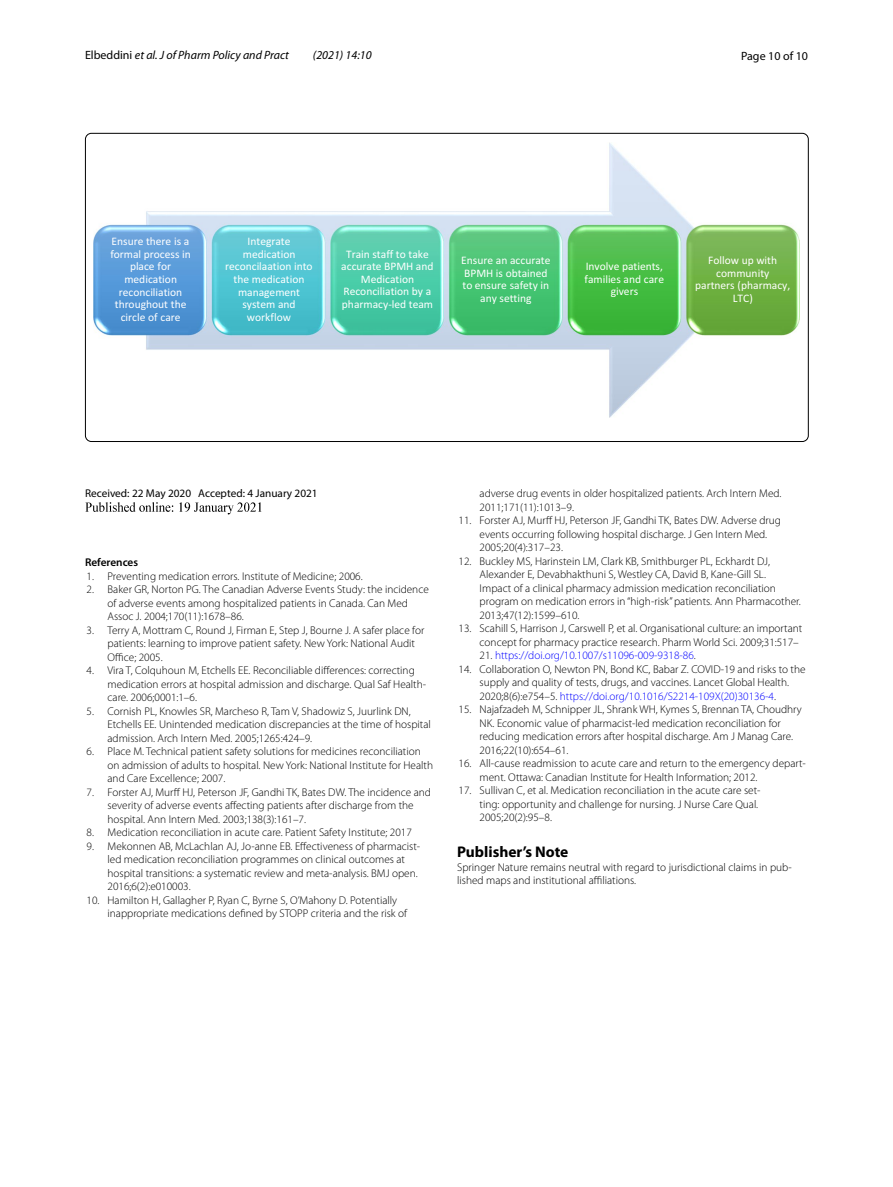
<style>
.page{position:relative;width:893px;height:1187px;background:#fff}
.page>*{position:absolute;margin:0;border:0;box-sizing:border-box;transform-origin:0 0}
.t1{font:700 15.45px "Myriad Pro";color:#000}
.t2{font:italic 12px "Myriad Pro";color:#000}
.t3{font:12px "Myriad Pro";color:#000}
.t4{font:11.55px/12.6px "Calibri";color:#fff;text-align:center}
.t5{font:300 11.25px/13.5px "Myriad Pro";color:#000}
.t6{font:300 11.25px "Myriad Pro";color:#00f}
.t7{font:11.25px "Myriad Pro";color:#000}
.t8{font:600 11.25px "Myriad Pro";color:#000}
.s1{font-style:normal}
.s2{color:#000}
.s3{color:#00f}
</style>
<div class="page">
<img style="left:85px;top:502px;width:177px;height:13px">
<img style="left:94px;top:143px;width:706px;height:274px">
<p class="t2" style="left:85px;top:48px;width:205px"><span class="s1">Elbeddini</span> et al. J of Pharm Policy and Pract</p>
<p class="t2" style="left:313px;top:48px;width:60px">(2021) 14:10</p>
<p class="t3" style="left:741px;top:48px;width:68px">Page 10 of 10</p>
<p class="t4" style="left:110px;top:235px;width:82px">Ensure there is a formal process in place for medication reconciliation throughout the circle of care</p>
<p class="t4" style="left:225px;top:235px;width:89px">Integrate medication reconcilaation into the medication management system and workflow</p>
<p class="t4" style="left:341px;top:247px;width:94px">Train staff to take accurate BPMH and<br>Medication<br>Reconciliation by a pharmacy-led team</p>
<p class="t4" style="left:461px;top:254px;width:91px">Ensure an accurate<br>BPMH is obtained to ensure safety in any setting</p>
<p class="t4" style="left:585px;top:260px;width:81px">Involve patients, families and care givers</p>
<p class="t4" style="left:695px;top:254px;width:97px">Follow up with community partners (pharmacy,<br>LTC)</p>
<p class="t7" style="left:85px;top:486px;width:234px">Received: 22 May 2020 Accepted: 4 January 2021</p>
<p class="t8" style="left:85px;top:555px;width:55px">References</p>
<p class="t5" style="left:87px;top:569px;width:278px">1. Preventing medication errors. Institute of Medicine; 2006.</p>
<p class="t5" style="left:108px;top:583px;width:323px;text-indent:-21px">2. Baker GR, Norton PG. The Canadian Adverse Events Study: the incidence of adverse events among hospitalized patients in Canada. Can Med<br>Assoc J. 2004;170(11):1678–86.</p>
<p class="t5" style="left:108px;top:623px;width:318px;text-indent:-21px">3. Terry A, Mottram C, Round J, Firman E, Step J, Bourne J. A safer place for patients: learning to improve patient safety. New York: National Audit<br>Office; 2005.</p>
<p class="t5" style="left:108px;top:664px;width:320px;text-indent:-21px">4. Vira T, Colquhoun M, Etchells EE. Reconciliable differences: correcting medication errors at hospital admission and discharge. Qual Saf Health&shy;care. 2006;0001:1–6.</p>
<p class="t5" style="left:108px;top:704px;width:325px;text-indent:-21px">5. Cornish PL, Knowles SR, Marcheso R, Tam V, Shadowiz S, Juurlink DN,<br>Etchells EE. Unintended medication discrepancies at the time of hospital admission. Arch Intern Med. 2005;1265:424–9.</p>
<p class="t5" style="left:108px;top:745px;width:327px;text-indent:-21px">6. Place M. Technical patient safety solutions for medicines reconciliation on admission of adults to hospital. New York: National Institute for Health and Care Excellence; 2007.</p>
<p class="t5" style="left:108px;top:785px;width:325px;text-indent:-21px">7. Forster AJ, Murff HJ, Peterson JF, Gandhi TK, Bates DW. The incidence and severity of adverse events affecting patients after discharge from the hospital. Ann Intern Med. 2003;138(3):161–7.</p>
<p class="t5" style="left:87px;top:826px;width:327px">8. Medication reconciliation in acute care. Patient Safety Institute; 2017</p>
<p class="t5" style="left:108px;top:839px;width:314px;text-indent:-21px">9. Mekonnen AB, McLachlan AJ, Jo-anne EB. Effectiveness of pharmacist&shy;led medication reconciliation programmes on clinical outcomes at hospital transitions: a systematic review and meta-analysis. BMJ open.<br>2016;6(2):e010003.</p>
<p class="t5" style="left:108px;top:893px;width:301px;text-indent:-21px">10. Hamilton H, Gallagher P, Ryan C, Byrne S, O’Mahony D. Potentially inappropriate medications defined by STOPP criteria and the risk of</p>
<p class="t5" style="left:480px;top:487px;width:303px">adverse drug events in older hospitalized patients. Arch Intern Med.<br>2011;171(11):1013–9.</p>
<p class="t5" style="left:480px;top:514px;width:303px;text-indent:-21px">11. Forster AJ, Murff HJ, Peterson JF, Gandhi TK, Bates DW. Adverse drug events occurring following hospital discharge. J Gen Intern Med.<br>2005;20(4):317–23.</p>
<p class="t5" style="left:480px;top:554px;width:323px;text-indent:-21px">12. Buckley MS, Harinstein LM, Clark KB, Smithburger PL, Eckhardt DJ, Alexander E, Devabhakthuni S, Westley CA, David B, Kane-Gill SL.<br>Impact of a clinical pharmacy admission medication reconciliation program on medication errors in “high-risk” patients. Ann Pharmacother.<br>2013;47(12):1599–610.</p>
<p class="t5" style="left:480px;top:622px;width:324px;text-indent:-21px">13. Scahill S, Harrison J, Carswell P, et al. Organisational culture: an important concept for pharmacy practice research. Pharm World Sci. 2009;31:517–</p>
<p class="t6" style="left:480px;top:649px;width:218px"><span class="s2">21.</span> https://doi.org/10.1007/s11096-009-9318-86<span class="s2">.</span></p>
<p class="t5" style="left:480px;top:662px;width:327px;text-indent:-21px">14. Collaboration O, Newton PN, Bond KC, Babar Z. COVID-19 and risks to the supply and quality of tests, drugs, and vaccines. Lancet Global Health.<br>2020;8(6):e754–5. <span class="s3">https://doi.org/10.1016/S2214-109X(20)30136-4</span>.</p>
<p class="t5" style="left:480px;top:703px;width:324px;text-indent:-21px">15. Najafzadeh M, Schnipper JL, Shrank WH, Kymes S, Brennan TA, Choudhry NK. Economic value of pharmacist-led medication reconciliation for reducing medication errors after hospital discharge. Am J Manag Care.<br>2016;22(10):654–61.</p>
<p class="t5" style="left:480px;top:757px;width:328px;text-indent:-21px">16. All-cause readmission to acute care and return to the emergency depart&shy;ment. Ottawa: Canadian Institute for Health Information; 2012.</p>
<p class="t5" style="left:480px;top:784px;width:282px;text-indent:-21px">17. Sullivan C, et al. Medication reconciliation in the acute care set&shy;ting: opportunity and challenge for nursing. J Nurse Care Qual.<br>2005;20(2):95–8.</p>
<h1 class="t1" style="left:457px;top:842px;width:113px">Publisher’s Note</h1>
<p class="t5" style="left:457px;top:860px;width:336px">Springer Nature remains neutral with regard to jurisdictional claims in pub&shy;lished maps and institutional affiliations.</p>
</div>
